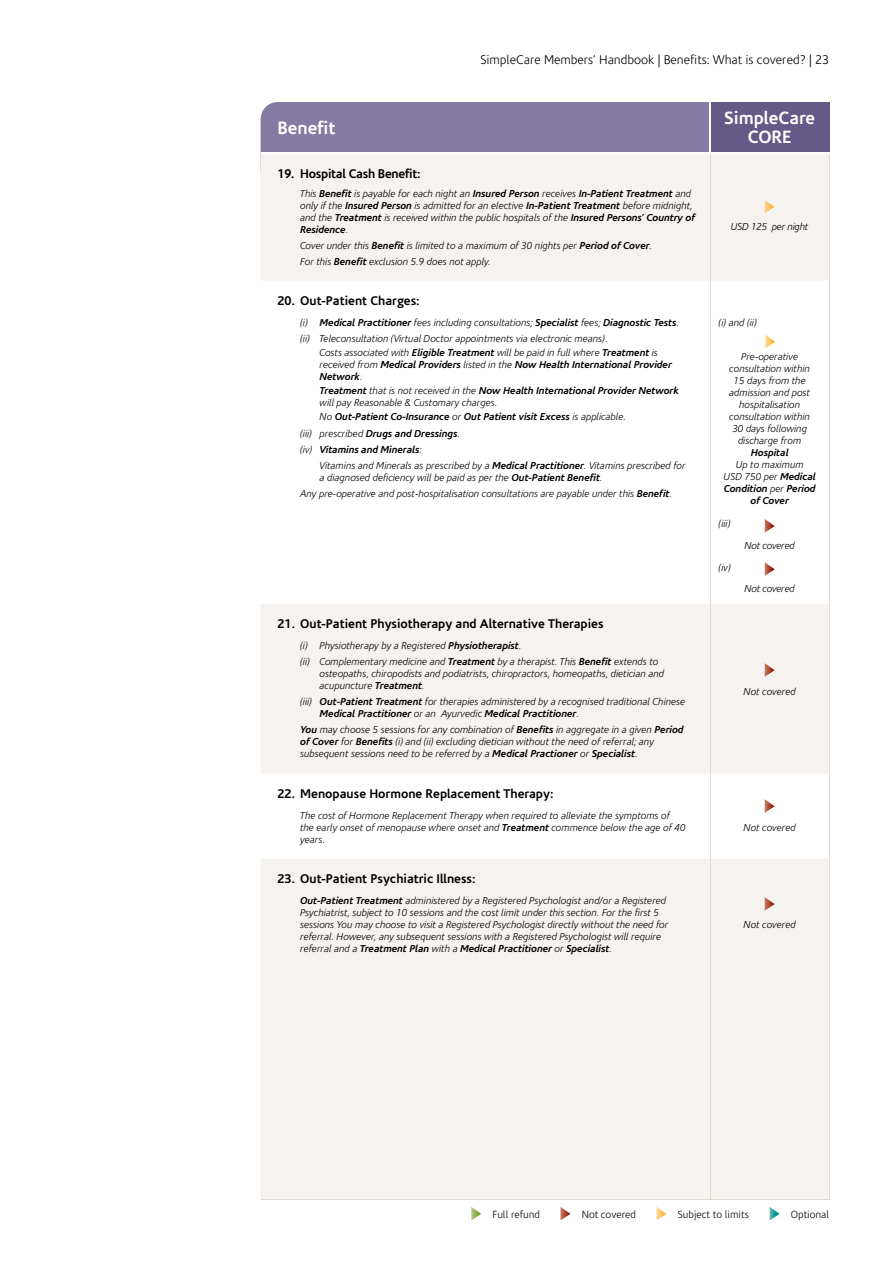
<style>
.page{position:relative;width:893px;height:1263px;background:#fff}
.page>*{position:absolute;margin:0;border:0;box-sizing:border-box;transform-origin:0 0}
.t1{font:700 18px/19.5px "Corisande";color:#fff;text-align:center}
.t2{font:700 12.75px "Corisande";color:#000}
.t3{font:300 12.75px "Corisande";color:#000}
.t4{font:700 12.75px "Corisande";letter-spacing:-.02em;color:#000}
.t5{font:300 10.5px "Corisande";color:#000}
.t6{font:italic 300 10.2px/12px "Corisande";color:#000}
.t7{font:italic 700 10.2px/12px "Corisande";color:#000}
.t8{font:italic 300 10.2px "Corisande";letter-spacing:-.02em;color:#000}
.s1{font-weight:700}
.s2{font-weight:300}
</style>
<div class="page">
<div style="left:261px;top:102px;width:565px;height:85px;background:#847aa3;border-radius:17px"></div>
<svg style="left:471px;top:1207px;width:10px;height:13px"></svg>
<svg style="left:560px;top:1207px;width:10px;height:13px"></svg>
<svg style="left:770px;top:1207px;width:9px;height:13px"></svg>
<svg style="left:657px;top:1207px;width:9px;height:13px"></svg>
<div style="left:710px;top:102px;width:119px;height:51px;background:#655988"></div>
<div style="left:261px;top:154px;width:568px;height:1045px;background:#f5f2ef"></div>
<svg style="left:261px;top:281px;width:568px;height:578px"></svg>
<hr style="left:710px;top:281px;width:1px;height:323px;background:#e2d9d1">
<hr style="left:829px;top:281px;width:1px;height:323px;background:#e2d9d1">
<hr style="left:710px;top:604px;width:1px;height:170px;background:#e2d9d1">
<hr style="left:829px;top:604px;width:1px;height:170px;background:#e2d9d1">
<hr style="left:710px;top:774px;width:1px;height:85px;background:#e2d9d1">
<hr style="left:829px;top:774px;width:1px;height:85px;background:#e2d9d1">
<hr style="left:710px;top:859px;width:1px;height:340px;background:#e2d9d1">
<hr style="left:829px;top:859px;width:1px;height:340px;background:#e2d9d1">
<hr style="left:261px;top:1199px;width:568px;height:1px;background:#e2d9d1">
<hr style="left:710px;top:154px;width:1px;height:127px;background:#e2d9d1">
<hr style="left:829px;top:154px;width:1px;height:127px;background:#e2d9d1">
<hr style="left:709px;top:102px;width:2px;height:50px;background:#fff">
<hr style="left:261px;top:152px;width:568px;height:2px;background:#fff">
<svg style="left:765px;top:200px;width:10px;height:13px"></svg>
<svg style="left:765px;top:335px;width:10px;height:13px"></svg>
<svg style="left:765px;top:519px;width:10px;height:14px"></svg>
<svg style="left:765px;top:562px;width:10px;height:14px"></svg>
<svg style="left:765px;top:663px;width:10px;height:14px"></svg>
<svg style="left:765px;top:799px;width:10px;height:14px"></svg>
<svg style="left:765px;top:897px;width:10px;height:14px"></svg>
<p class="t3" style="left:480px;top:53px;width:350px">SimpleCare Members’ Handbook | Benefits: What is covered? | 23</p>
<h1 class="t1" style="left:278px;top:118px;width:59px">Benefit</h1>
<h1 class="t1" style="left:724px;top:108px;width:93px">SimpleCare<br>CORE</h1>
<p class="t4" style="left:278px;top:166px;width:144px">19. Hospital Cash Benefit:</p>
<p class="t6" style="left:300px;top:188px;width:396px">This <span class="s1">Benefit</span> is payable for each night an <span class="s1">Insured Person</span> receives <span class="s1">In-Patient Treatment</span> and only if the <span class="s1">Insured Person</span> is admitted for an elective <span class="s1">In-Patient Treatment</span> before midnight, and the <span class="s1">Treatment</span> is received within the public hospitals of the <span class="s1">Insured Persons’ Country of Residence</span>.</p>
<p class="t6" style="left:300px;top:238px;width:353px;line-height:16.2px">Cover under this <span class="s1">Benefit</span> is limited to a maximum of 30 nights per <span class="s1">Period of Cover</span>.<br>For this <span class="s1">Benefit</span> exclusion 5.9 does not apply.</p>
<p class="t8" style="left:731px;top:221px;width:79px">USD 125 per night</p>
<p class="t2" style="left:278px;top:293px;width:144px">20. Out-Patient Charges:</p>
<p class="t6" style="left:300px;top:314px;width:380px;line-height:16.2px">(i) <span class="s1">Medical Practitioner</span> fees including consultations; <span class="s1">Specialist</span> fees; <span class="s1">Diagnostic Tests</span>. (ii) Teleconsultation (Virtual Doctor appointments via electronic means).</p>
<p class="t7" style="left:320px;top:347px;width:354px"><span class="s2">Costs associated with</span> Eligible Treatment <span class="s2">will be paid in full where</span> Treatment <span class="s2">is received from</span> Medical Providers <span class="s2">listed in the</span> Now Health International Provider<br>Network<span class="s2">.</span></p>
<p class="t6" style="left:320px;top:385px;width:361px"><span class="s1">Treatment</span> that is not received in the <span class="s1">Now Health International Provider Network </span>will pay Reasonable &amp; Customary charges.</p>
<p class="t7" style="left:300px;top:409px;width:327px;line-height:16.2px;text-indent:20px"><span class="s2">No</span> Out-Patient Co-Insurance <span class="s2">or</span> Out Patient visit Excess <span class="s2">is applicable. (iii) prescribed</span> Drugs and Dressings<span class="s2">.<br>(iv)</span> Vitamins and Minerals<span class="s2">:</span></p>
<p class="t6" style="left:320px;top:460px;width:368px">Vitamins and Minerals as prescribed by a <span class="s1">Medical Practitioner</span>. Vitamins prescribed for a diagnosed deficiency will be paid as per the <span class="s1">Out-Patient Benefit</span>.</p>
<p class="t6" style="left:300px;top:488px;width:373px">Any pre-operative and post-hospitalisation consultations are payable under this <span class="s1">Benefit</span>.</p>
<p class="t2" style="left:278px;top:616px;width:327px">21. Out-Patient Physiotherapy and Alternative Therapies</p>
<p class="t6" style="left:300px;top:637px;width:360px;line-height:16.2px">(i) Physiotherapy by a Registered <span class="s1">Physiotherapist</span>.<br>(ii) Complementary medicine and <span class="s1">Treatment</span> by a therapist. This <span class="s1">Benefit</span> extends to</p>
<p class="t6" style="left:320px;top:668px;width:346px">osteopaths, chiropodists and podiatrists, chiropractors, homeopaths, dietician and acupuncture <span class="s1">Treatment</span>.</p>
<p class="t6" style="left:320px;top:696px;width:367px;text-indent:-19px">(iii) <span class="s1">Out-Patient Treatment</span> for therapies administered by a recognised traditional Chinese<br><span class="s1">Medical Practitioner</span> or an Ayurvedic <span class="s1">Medical Practitioner</span>.</p>
<p class="t6" style="left:300px;top:724px;width:385px"><span class="s1">You</span> may choose 5 sessions for any combination of <span class="s1">Benefits</span> in aggregate in a given <span class="s1">Period of Cover</span> for <span class="s1">Benefits</span> (i) and (ii) excluding dietician without the need of referral; any subsequent sessions need to be referred by a <span class="s1">Medical Practioner</span> or <span class="s1">Specialist</span>.</p>
<p class="t2" style="left:278px;top:786px;width:277px">22. Menopause Hormone Replacement Therapy:</p>
<p class="t6" style="left:300px;top:809px;width:387px">The cost of Hormone Replacement Therapy when required to alleviate the symptoms of the early onset of menopause where onset and <span class="s1">Treatment</span> commence below the age of 40 years.</p>
<p class="t2" style="left:278px;top:871px;width:199px">23. Out-Patient Psychiatric Illness:</p>
<p class="t6" style="left:300px;top:895px;width:370px"><span class="s1">Out-Patient Treatment</span> administered by a Registered Psychologist and/or a Registered Psychiatrist, subject to 10 sessions and the cost limit under this section. For the first 5 sessions You may choose to visit a Registered Psychologist directly without the need for referral. However, any subsequent sessions with a Registered Psychologist will require referral and a <span class="s1">Treatment Plan</span> with a <span class="s1">Medical Practitioner</span> or <span class="s1">Specialist</span>.</p>
<p class="t6" style="left:719px;top:317px;width:40px">(i) and (ii)</p>
<p class="t6" style="left:729px;top:351px;width:82px;text-align:center">Pre-operative consultation within<br>15 days from the admission and post hospitalisation consultation within<br>30 days following discharge from</p>
<p class="t7" style="left:751px;top:447px;width:39px">Hospital</p>
<p class="t7" style="left:724px;top:459px;width:94px;text-align:center"><span class="s2">Up to maximum<br>USD 750 per</span> Medical<br>Condition <span class="s2">per</span> Period of Cover</p>
<p class="t6" style="left:719px;top:518px;width:13px">(iii)</p>
<p class="t8" style="left:744px;top:540px;width:52px">Not covered</p>
<p class="t6" style="left:719px;top:561px;width:14px">(iv)</p>
<p class="t8" style="left:744px;top:583px;width:52px">Not covered</p>
<p class="t6" style="left:743px;top:685px;width:54px">Not covered</p>
<p class="t6" style="left:743px;top:821px;width:54px">Not covered</p>
<p class="t6" style="left:743px;top:919px;width:54px">Not covered</p>
<p class="t5" style="left:493px;top:1209px;width:49px">Full refund</p>
<p class="t5" style="left:582px;top:1209px;width:56px">Not covered</p>
<p class="t5" style="left:678px;top:1209px;width:72px">Subject to limits</p>
<p class="t5" style="left:791px;top:1209px;width:40px">Optional</p>
</div>
